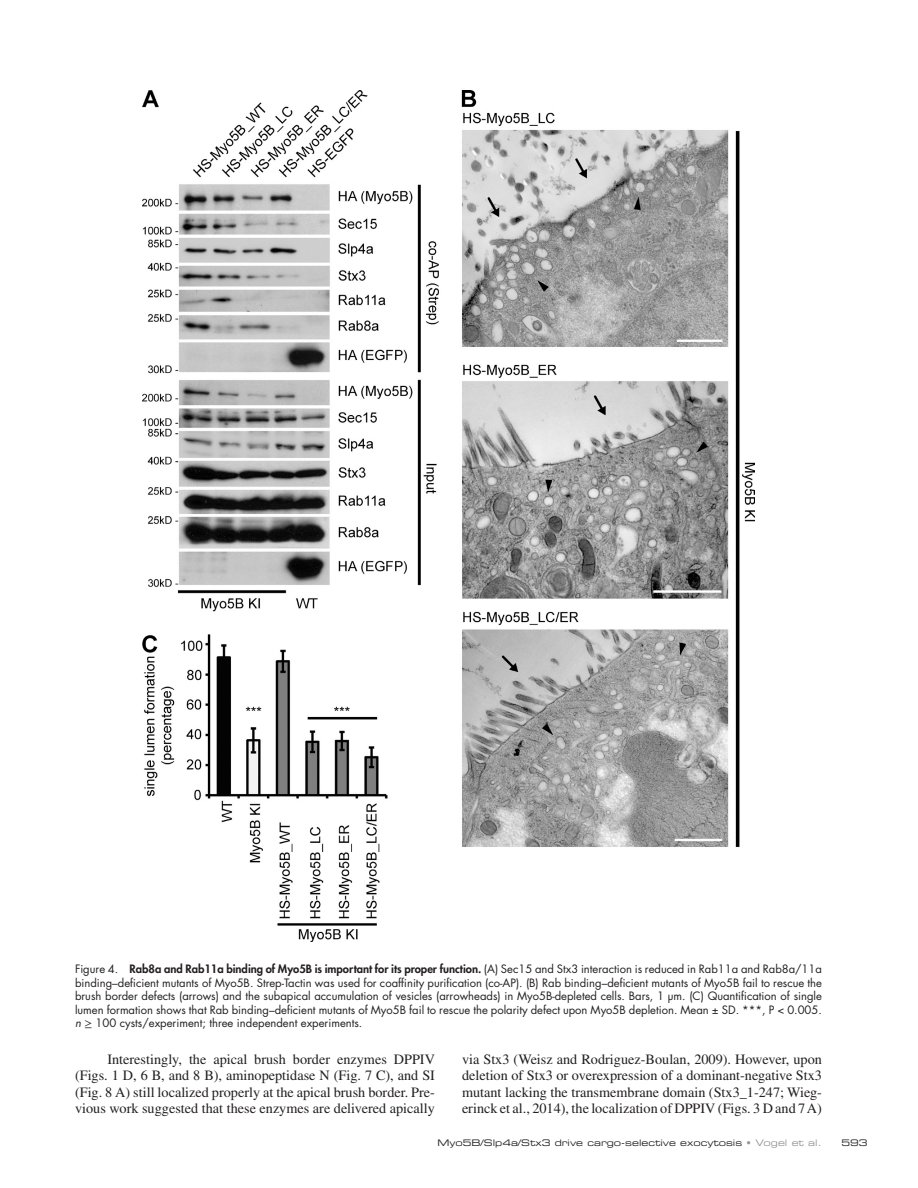
<style>
.page{position:relative;width:918px;height:1188px;background:#fff}
.page>*{position:absolute;margin:0;border:0;box-sizing:border-box;transform-origin:0 0}
.Para_Text{font:14.25px/16.5px "Times LT Std";color:#231f20;text-align:justify}
.fig_p{font:11.25px/13.5px "Futura Std";color:#231f20;text-align:justify}
.newRFR{font:9px "Eurostile LT Std Ex 2";color:#231f20}
.pageFolio{font:9px "Eurostile LT Std Ex 2";color:#231f20}
.s1{font-weight:800}
.s2{font-style:italic}
.s3{font-family:"STIX General"}
.s4{color:#939598}
</style>
<div class="page">
<img style="left:142px;top:90px;width:612px;height:852px">
<p class="fig_p" style="left:75px;top:963px;width:749px">Figure 4. <span class="s1">Rab8a and Rab11a binding of Myo5B is important for its proper function.</span> (A) Sec15 and Stx3 interaction is reduced in Rab11a and Rab8a/11a binding–deficient mutants of Myo5B. Strep-Tactin was used for coaffinity purification (co-AP). (B) Rab binding–deficient mutants of Myo5B fail to rescue the brush border defects (arrows) and the subapical accumulation of vesicles (arrowheads) in Myo5B-depleted cells. Bars, 1 µm. (C) Quantification of single lumen formation shows that Rab binding–deficient mutants of Myo5B fail to rescue the polarity defect upon Myo5B depletion. Mean ± SD. ***, P &lt; 0.005. <span class="s2">n</span> <span class="s3">≥</span> 100 cysts/experiment; three independent experiments.</p>
<p class="Para_Text" style="left:75px;top:1050px;width:362px;text-indent:32px">Interestingly, the apical brush border enzymes DPPIV (Figs. 1 D, 6 B, and 8 B), aminopeptidase N (Fig. 7 C), and SI (Fig. 8 A) still localized properly at the apical brush border. Pre&shy;vious work suggested that these enzymes are delivered apically</p>
<p class="Para_Text" style="left:462px;top:1050px;width:362px">via Stx3 (Weisz and Rodriguez-Boulan, 2009). However, upon deletion of Stx3 or overexpression of a dominant-negative Stx3 mutant lacking the transmembrane domain (Stx3_1-247; Wieg&shy;erinck et al., 2014), the localization of DPPIV (Figs. 3 D and 7 A)</p>
<p class="newRFR" style="left:438px;top:1136px;width:386px">Myo5B/Slp4a/Stx3 drive cargo-selective exocytosis <span class="s4">• Vogel et al.</span></p>
<p class="pageFolio" style="left:842px;top:1136px;width:28px">593</p>
</div>
